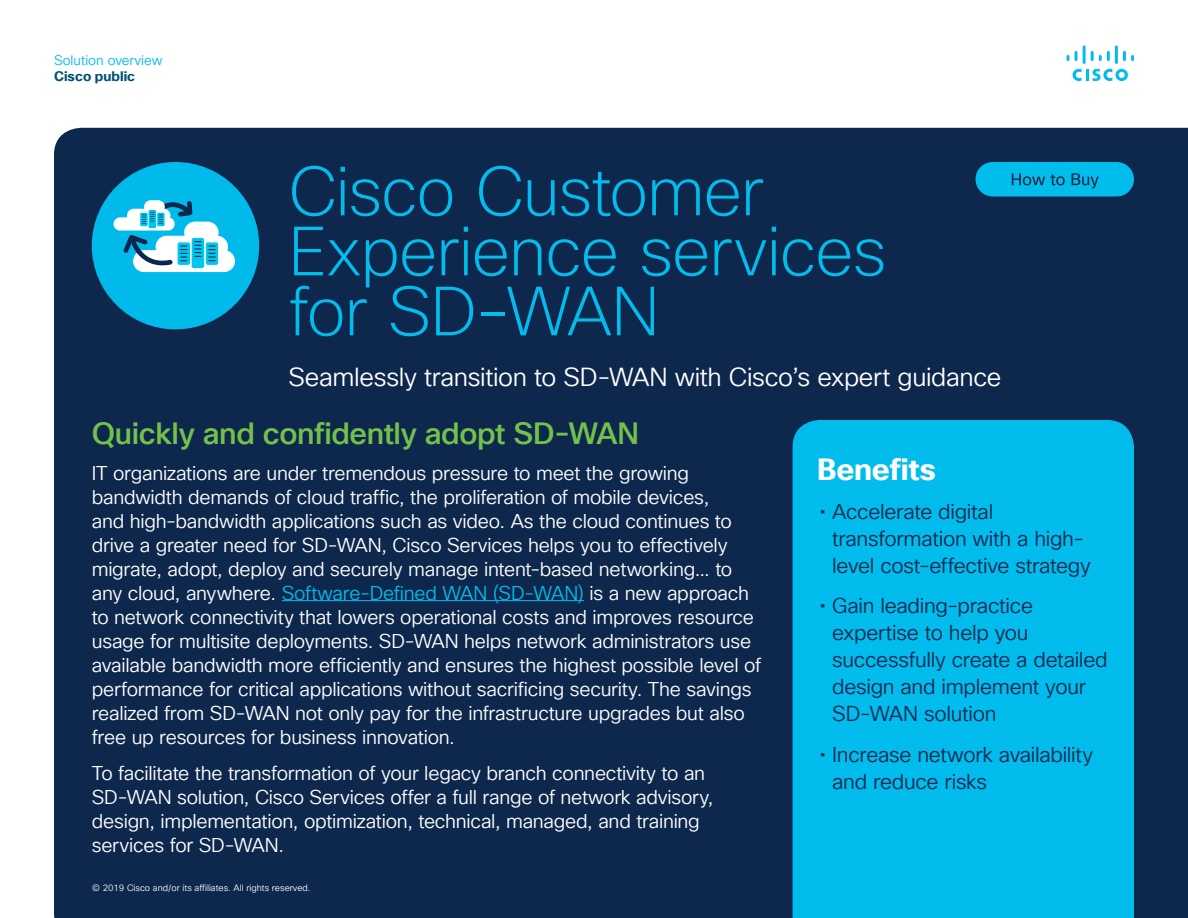
<style>
.page{position:relative;width:1188px;height:918px;background:#fff}
.page>*{position:absolute;margin:0;border:0;box-sizing:border-box;transform-origin:0 0}
.Title_Headline{font:200 67.5px/60px "Cisco Sans TT";letter-spacing:-.015em;color:#01bcec}
.Intro_Heading{font:500 30px "Cisco Sans TT";letter-spacing:-.015em;color:#73c04b}
.Sidebar_Heading_Whit{font:700 30px "Cisco Sans TT";letter-spacing:-.01em;color:#fff}
.Title_Headline_2{font:25.5px "Cisco Sans TT Light";letter-spacing:-.015em;color:#fff}
.t1{font:21px/27px "Cisco Sans TT Light";letter-spacing:-.015em;color:#0d274d}
.Intro{font:19.5px/24px "Cisco Sans TT Light";letter-spacing:-.015em;color:#fff}
.t2{font:13.5px "Cisco Sans TT Light";color:#01bcec}
.t3{font:700 13.5px "Cisco Sans TT";color:#005073}
.Footer_white{font:9px "Cisco Sans TT Light";color:#fff}
.s1{color:#01bcec}
.s2{font-size:22.5px}
</style>
<div class="page">
<svg style="left:1073px;top:69px;width:55px;height:12px"></svg>
<svg style="left:1067px;top:55px;width:2px;height:6px"></svg>
<svg style="left:1075px;top:51px;width:3px;height:10px"></svg>
<hr style="left:1083px;top:45px;width:3px;height:19px;background:#01bcec">
<svg style="left:1091px;top:51px;width:19px;height:10px"></svg>
<hr style="left:1115px;top:45px;width:3px;height:19px;background:#01bcec">
<svg style="left:1123px;top:51px;width:11px;height:10px"></svg>
<div style="left:54px;top:128px;width:1134px;height:790px;background:#0d274d"></div>
<div style="left:793px;top:420px;width:341px;height:498px;background:#01bcec"></div>
<hr style="left:282px;top:600px;width:302px;height:1px;background:#01bcec">
<div style="left:92px;top:162px;width:167px;height:167px;background:#00baeb;border-radius:50%"></div>
<div style="left:133px;top:250px;width:102px;height:22px;background:#fff;border-radius:11px"></div>
<svg style="left:156px;top:236px;width:72px;height:22px"></svg>
<div style="left:184px;top:222px;width:35px;height:22px;background:#fff;border-radius:11px"></div>
<svg style="left:178px;top:242px;width:12px;height:23px"></svg>
<div style="left:192px;top:238px;width:12px;height:30px;background:#00c7ed;border-radius:2px"></div>
<svg style="left:206px;top:242px;width:12px;height:23px"></svg>
<svg style="left:180px;top:246px;width:7px;height:15px"></svg>
<svg style="left:194px;top:241px;width:8px;height:16px"></svg>
<svg style="left:208px;top:246px;width:8px;height:15px"></svg>
<div style="left:114px;top:217px;width:61px;height:14px;background:#fff;border-radius:6px"></div>
<div style="left:127px;top:209px;width:43px;height:13px;background:#fff;border-radius:7px"></div>
<svg style="left:140px;top:213px;width:8px;height:13px"></svg>
<div style="left:149px;top:210px;width:7px;height:18px;background:#00c7ed"></div>
<div style="left:157px;top:213px;width:8px;height:13px;background:#00c7ed"></div>
<svg style="left:142px;top:200px;width:50px;height:24px"></svg>
<svg style="left:123px;top:235px;width:50px;height:30px"></svg>
<div style="left:975px;top:162px;width:159px;height:34px;background:#00bdeb;border-radius:17px"></div>
<svg style="left:1012px;top:173px;width:87px;height:15px"></svg>
<p class="t2" style="left:54px;top:51px;width:110px">Solution overview</p>
<p class="t3" style="left:54px;top:67px;width:83px">Cisco public</p>
<p class="Title_Headline" style="left:289px;top:164px;width:599px">Cisco Customer<br>Experience services for SD-WAN</p>
<p class="Title_Headline_2" style="left:289px;top:361px;width:715px">Seamlessly transition to SD-WAN with Cisco’s expert guidance</p>
<p class="Intro_Heading" style="left:92px;top:414px;width:549px">Quickly and confidently adopt SD-WAN</p>
<p class="Intro" style="left:92px;top:461px;width:671px">IT organizations are under tremendous pressure to meet the growing bandwidth demands of cloud traffic, the proliferation of mobile devices,<br>and high-bandwidth applications such as video. As the cloud continues to drive a greater need for SD-WAN, Cisco Services helps you to effectively migrate, adopt, deploy and securely manage intent-based networking... to any cloud, anywhere. <span class="s1">Software-Defined WAN (SD-WAN)</span> is a new approach to network connectivity that lowers operational costs and improves resource usage for multisite deployments. SD-WAN helps network administrators use available bandwidth more efficiently and ensures the highest possible level of performance for critical applications without sacrificing security. The savings realized from SD-WAN not only pay for the infrastructure upgrades but also free up resources for business innovation.</p>
<p class="Intro" style="left:92px;top:761px;width:623px">To facilitate the transformation of your legacy branch connectivity to an SD-WAN solution, Cisco Services offer a full range of network advisory, design, implementation, optimization, technical, managed, and training services for SD-WAN.</p>
<p class="Footer_white" style="left:92px;top:882px;width:220px">© 2019 Cisco and/or its affiliates. All rights reserved.</p>
<p class="Sidebar_Heading_Whit" style="left:817px;top:449px;width:121px">Benefits</p>
<p class="t1" style="left:832px;top:499px;width:260px;text-indent:-13px"><span class="s2">•</span> Accelerate digital transformation with a high&shy;level cost-effective strategy</p>
<p class="t1" style="left:832px;top:593px;width:277px;text-indent:-13px"><span class="s2">•</span> Gain leading-practice expertise to help you successfully create a detailed design and implement your<br>SD-WAN solution</p>
<p class="t1" style="left:832px;top:742px;width:262px;text-indent:-13px"><span class="s2">•</span> Increase network availability and reduce risks</p>
</div>
